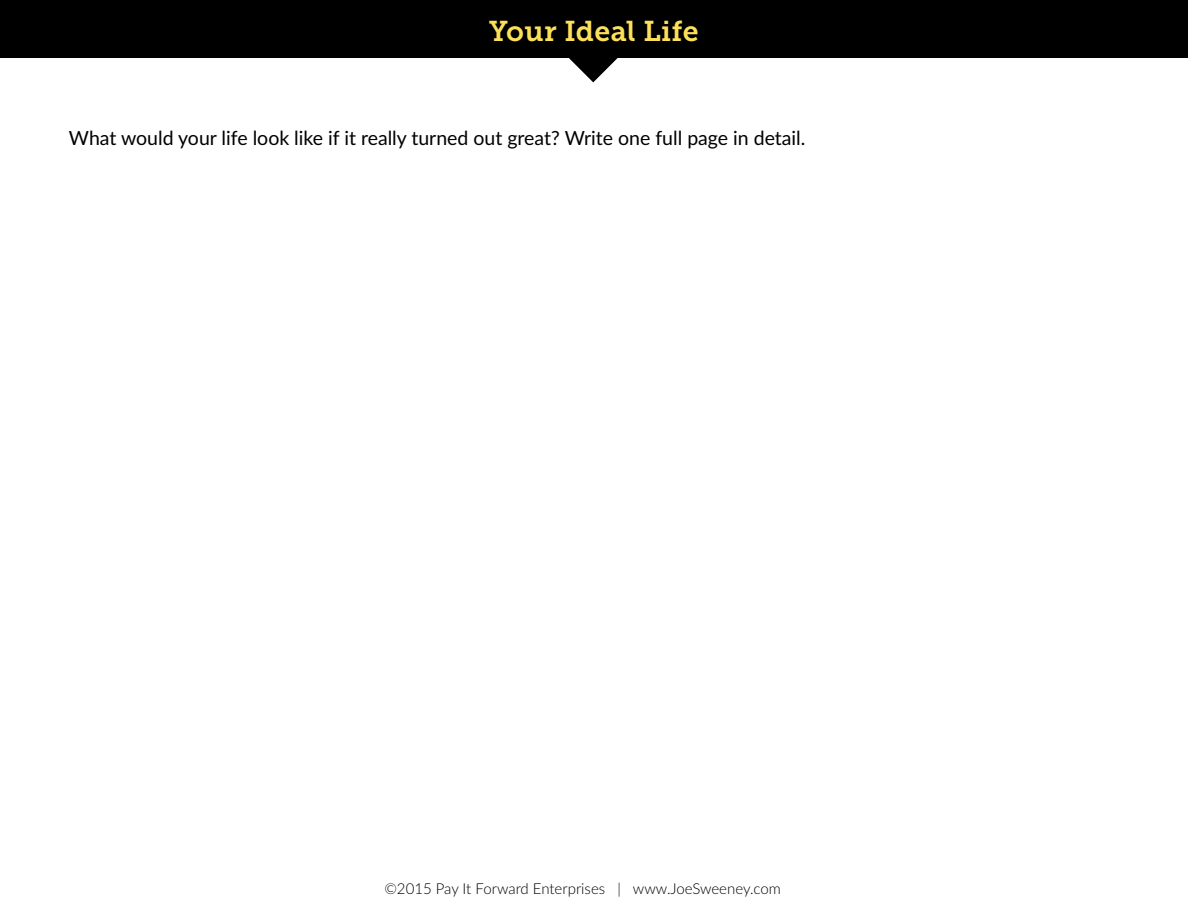
<style>
.page{position:relative;width:1188px;height:918px;background:#fff}
.page>*{position:absolute;margin:0;border:0;box-sizing:border-box;transform-origin:0 0}
.t1{font:28.5px "Museo Slab 700";letter-spacing:.01em;color:#fde05a}
.t2{font:19.5px "Lato";color:#000}
.t3{font:300 15px "Lato";color:#000}
</style>
<div class="page">
<div style="left:0;top:0;width:1188px;height:58px;background:#000"></div>
<svg style="left:569px;top:58px;width:49px;height:24px"></svg>
<h1 class="t1" style="left:489px;top:15px;width:211px">Your Ideal Life</h1>
<p class="t2" style="left:69px;top:126px;width:738px">What would your life look like if it really turned out great? Write one full page in detail.</p>
<p class="t3" style="left:384px;top:880px;width:398px">©2015 Pay It Forward Enterprises | www.JoeSweeney.com</p>
</div>
